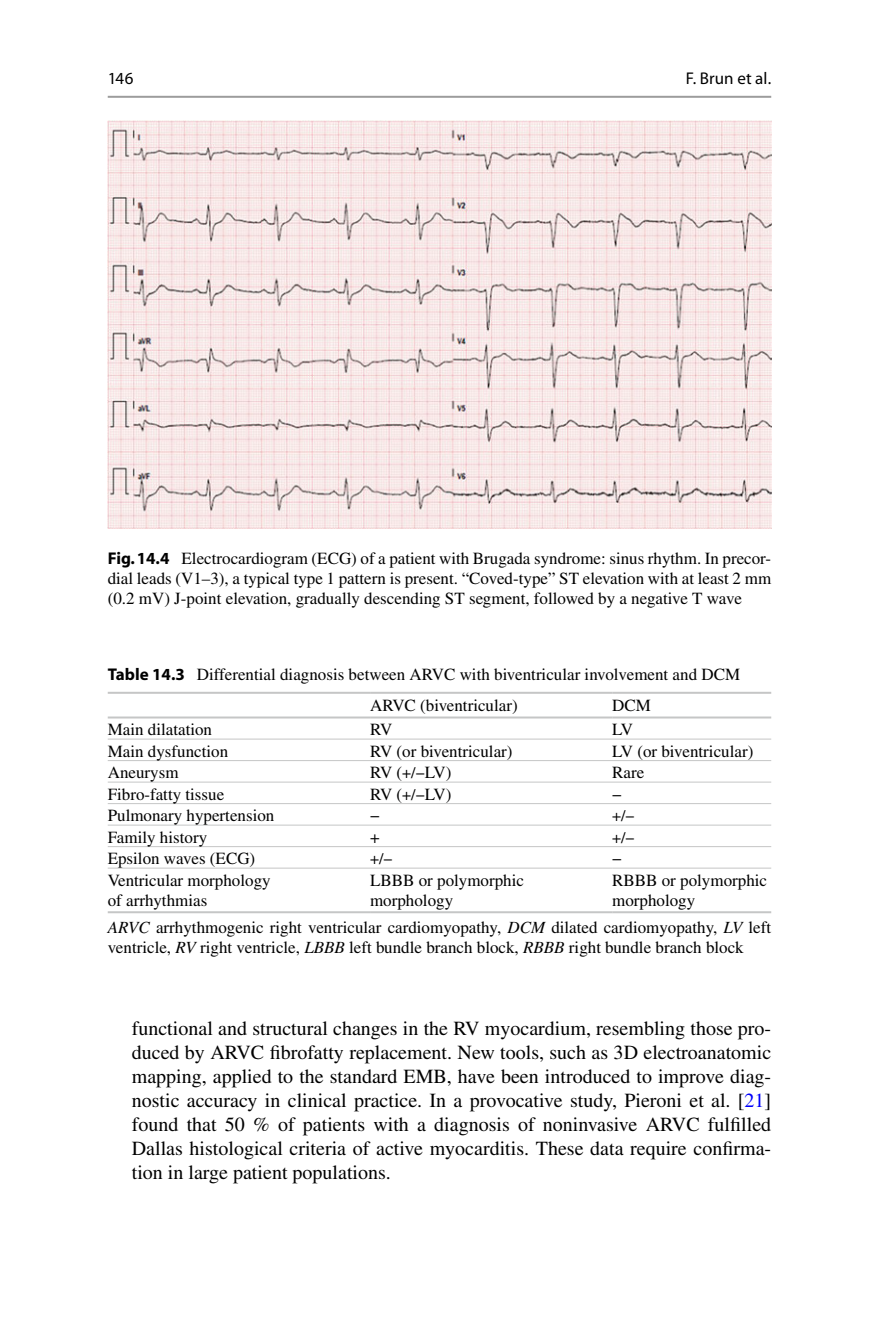
<style>
.page{position:relative;width:879px;height:1333px;background:#fff}
.page>*{position:absolute;margin:0;border:0;box-sizing:border-box;transform-origin:0 0}
.t1{font:20px/24px "Times";color:#000;text-align:justify}
.t2{font:17px/20px "Times";color:#000}
.t3{font:17px "Myriad";letter-spacing:.01em;color:#000}
.t4{font:16px "Times";color:#000}
.s1{font-family:"Myriad";font-weight:700}
.s2{font-size:16px}
.s3{font-style:italic}
.s4{color:#0000fa}
</style>
<div class="page">
<img style="left:108px;top:121px;width:663px;height:407px">
<hr style="left:108px;top:691px;width:262px;height:2px;background:#c5c6c6">
<hr style="left:108px;top:716px;width:262px;height:2px;background:#c5c6c6">
<hr style="left:370px;top:691px;width:242px;height:2px;background:#c5c6c6">
<hr style="left:370px;top:716px;width:242px;height:2px;background:#c5c6c6">
<hr style="left:612px;top:691px;width:159px;height:2px;background:#c5c6c6">
<hr style="left:612px;top:716px;width:159px;height:2px;background:#c5c6c6">
<hr style="left:108px;top:738px;width:663px;height:1px;background:#c5c6c6">
<hr style="left:108px;top:760px;width:663px;height:1px;background:#c5c6c6">
<hr style="left:108px;top:781px;width:663px;height:1px;background:#c5c6c6">
<hr style="left:108px;top:803px;width:663px;height:1px;background:#c5c6c6">
<hr style="left:108px;top:824px;width:663px;height:1px;background:#c5c6c6">
<hr style="left:108px;top:846px;width:663px;height:1px;background:#c5c6c6">
<hr style="left:370px;top:867px;width:242px;height:1px;background:#c5c6c6">
<hr style="left:370px;top:911px;width:242px;height:2px;background:#c5c6c6">
<hr style="left:612px;top:867px;width:159px;height:1px;background:#c5c6c6">
<hr style="left:612px;top:911px;width:159px;height:2px;background:#c5c6c6">
<hr style="left:108px;top:867px;width:262px;height:1px;background:#c5c6c6">
<hr style="left:108px;top:911px;width:262px;height:2px;background:#c5c6c6">
<hr style="left:108px;top:96px;width:663px;height:2px;background:#9c9c9c">
<p class="t3" style="left:108px;top:72px;width:27px">146</p>
<p class="t3" style="left:686px;top:72px;width:87px">F. Brun et al.</p>
<p class="t2" style="left:108px;top:550px;width:665px;text-align:justify"><span class="s1">Fig. 14.4</span> Electrocardiogram (ECG) of a patient with Brugada syndrome: sinus rhythm. In precor&shy;dial leads (V1–3), a typical type 1 pattern is present. “Coved-type” ST elevation with at least 2 mm (0.2 mV) J-point elevation, gradually descending ST segment, followed by a negative T wave</p>
<p class="t2" style="left:370px;top:660px;width:371px;line-height:30.6px;text-indent:-262px"><span class="s1">Table 14.3</span> Differential diagnosis between ARVC with biventricular involvement and DCM<br>ARVC (biventricular)</p>
<p class="t2" style="left:612px;top:696px;width:40px">DCM</p>
<p class="t2" style="left:108px;top:721px;width:106px">Main dilatation</p>
<p class="t2" style="left:370px;top:721px;width:24px">RV</p>
<p class="t2" style="left:612px;top:721px;width:22px">LV</p>
<p class="t2" style="left:108px;top:742px;width:122px">Main dysfunction</p>
<p class="t2" style="left:370px;top:742px;width:144px">RV (or biventricular)</p>
<p class="t2" style="left:612px;top:742px;width:143px">LV (or biventricular)</p>
<p class="t2" style="left:108px;top:763px;width:72px">Aneurysm</p>
<p class="t2" style="left:370px;top:763px;width:83px">RV (<span class="s2">+/−</span>LV)</p>
<p class="t2" style="left:612px;top:763px;width:34px">Rare</p>
<p class="t2" style="left:108px;top:785px;width:118px">Fibro-fatty tissue</p>
<p class="t2" style="left:370px;top:785px;width:83px">RV (<span class="s2">+/−</span>LV)</p>
<p class="t2" style="left:612px;top:785px;width:11px">−</p>
<p class="t2" style="left:108px;top:806px;width:168px">Pulmonary hypertension</p>
<p class="t2" style="left:370px;top:806px;width:11px">−</p>
<p class="t4" style="left:612px;top:809px;width:24px">+/−</p>
<p class="t2" style="left:108px;top:828px;width:101px">Family history</p>
<p class="t2" style="left:370px;top:828px;width:11px">+</p>
<p class="t4" style="left:612px;top:831px;width:24px">+/−</p>
<p class="t2" style="left:108px;top:849px;width:149px">Epsilon waves (ECG)</p>
<p class="t4" style="left:370px;top:852px;width:24px">+/−</p>
<p class="t2" style="left:612px;top:849px;width:11px">−</p>
<p class="t2" style="left:108px;top:871px;width:164px">Ventricular morphology of arrhythmias</p>
<p class="t2" style="left:370px;top:871px;width:155px">LBBB or polymorphic morphology</p>
<p class="t2" style="left:612px;top:871px;width:156px">RBBB or polymorphic morphology</p>
<p class="t2" style="left:108px;top:919px;width:665px"><span class="s3">ARVC</span> arrhythmogenic right ventricular cardiomyopathy, <span class="s3">DCM</span> dilated cardiomyopathy, <span class="s3">LV</span> left ventricle, <span class="s3">RV</span> right ventricle, <span class="s3">LBBB</span> left bundle branch block, <span class="s3">RBBB</span> right bundle branch block</p>
<p class="t1" style="left:132px;top:1017px;width:641px">functional and structural changes in the RV myocardium, resembling those pro&shy;duced by ARVC fibrofatty replacement. New tools, such as 3D electroanatomic mapping, applied to the standard EMB, have been introduced to improve diag&shy;nostic accuracy in clinical practice. In a provocative study, Pieroni et al. [ <span class="s4">21</span> ] found that 50 % of patients with a diagnosis of noninvasive ARVC fulfilled Dallas histological criteria of active myocarditis. These data require confirma&shy;tion in large patient populations.</p>
</div>
